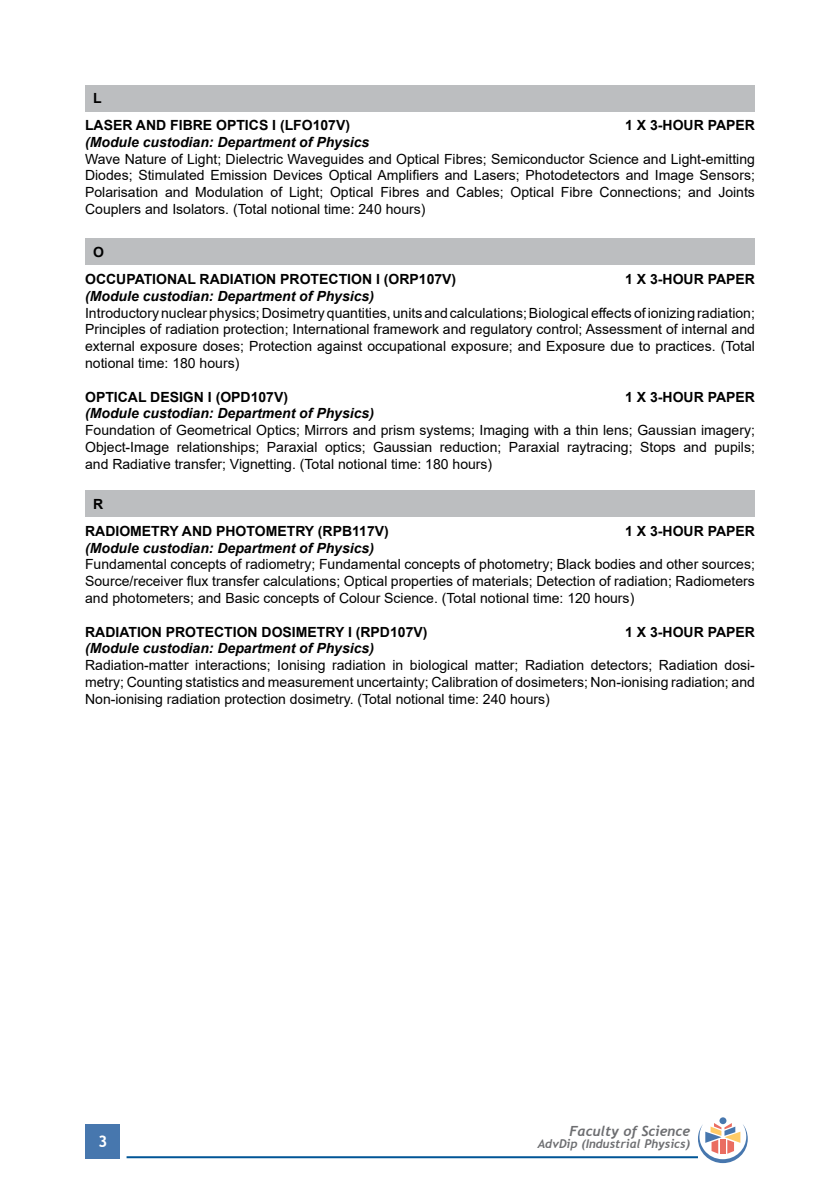
<style>
.page{position:relative;width:840px;height:1191px;background:#fff}
.page>*{position:absolute;margin:0;border:0;box-sizing:border-box;transform-origin:0 0}
.t1{font:700 16px "Trebuchet MS";color:#fff}
.t2{font:14px/16.8px "Arial";color:#000;text-align:justify}
.t3{font:700 14px/26.8px "Arial";color:#000}
.t4{font:italic 700 14px "Arial";color:#000}
.t5{font:italic 700 14px "Trebuchet";color:#6d6e71}
.t6{font:italic 700 12px "Trebuchet";color:#6d6e71}
</style>
<div class="page">
<div style="left:86px;top:1124px;width:34px;height:34px;background:#4777ae"></div>
<hr style="left:126px;top:1156px;width:571px;height:2px;background:#005596">
<div style="left:719px;top:1117px;width:7px;height:7px;background:#4777ae;border-radius:50%"></div>
<svg style="left:697px;top:1123px;width:50px;height:40px"></svg>
<div style="left:85px;top:85px;width:669px;height:26px;background:#bcbec0"></div>
<div style="left:85px;top:239px;width:669px;height:26px;background:#bcbec0"></div>
<div style="left:85px;top:491px;width:669px;height:26px;background:#bcbec0"></div>
<p class="t3" style="left:85px;top:85px;width:266px;text-indent:8px">L<br>LASER AND FIBRE OPTICS I (LFO107V)</p>
<p class="t3" style="left:624px;top:112px;width:131px">1 X 3-HOUR PAPER</p>
<p class="t4" style="left:85px;top:133px;width:285px">(Module custodian: Department of Physics</p>
<p class="t2" style="left:85px;top:150px;width:671px">Wave Nature of Light; Dielectric Waveguides and Optical Fibres; Semiconductor Science and Light-emitting Diodes; Stimulated Emission Devices Optical Amplifiers and Lasers; Photodetectors and Image Sensors; Polarisation and Modulation of Light; Optical Fibres and Cables; Optical Fibre Connections; and Joints Couplers and Isolators. (Total notional time: 240 hours)</p>
<p class="t3" style="left:85px;top:239px;width:372px;text-indent:8px">O<br>OCCUPATIONAL RADIATION PROTECTION I (ORP107V)</p>
<p class="t3" style="left:624px;top:266px;width:131px">1 X 3-HOUR PAPER</p>
<p class="t4" style="left:85px;top:286px;width:290px">(Module custodian: Department of Physics)</p>
<p class="t2" style="left:85px;top:304px;width:671px">Introductory nuclear physics; Dosimetry quantities, units and calculations; Biological effects of ionizing radiation; Principles of radiation protection; International framework and regulatory control; Assessment of internal and external exposure doses; Protection against occupational exposure; and Exposure due to practices. (Total notional time: 180 hours)</p>
<p class="t3" style="left:85px;top:383px;width:204px">OPTICAL DESIGN I (OPD107V)</p>
<p class="t3" style="left:624px;top:383px;width:131px">1 X 3-HOUR PAPER</p>
<p class="t4" style="left:85px;top:404px;width:290px">(Module custodian: Department of Physics)</p>
<p class="t2" style="left:85px;top:422px;width:671px">Foundation of Geometrical Optics; Mirrors and prism systems; Imaging with a thin lens; Gaussian imagery; Object-Image relationships; Paraxial optics; Gaussian reduction; Paraxial raytracing; Stops and pupils; and Radiative transfer; Vignetting. (Total notional time: 180 hours)</p>
<p class="t3" style="left:85px;top:491px;width:305px;text-indent:8px">R<br>RADIOMETRY AND PHOTOMETRY (RPB117V)</p>
<p class="t3" style="left:624px;top:517px;width:131px">1 X 3-HOUR PAPER</p>
<p class="t4" style="left:85px;top:538px;width:290px">(Module custodian: Department of Physics)</p>
<p class="t2" style="left:85px;top:556px;width:671px">Fundamental concepts of radiometry; Fundamental concepts of photometry; Black bodies and other sources; Source/receiver flux transfer calculations; Optical properties of materials; Detection of radiation; Radiometers and photometers; and Basic concepts of Colour Science. (Total notional time: 120 hours)</p>
<p class="t3" style="left:85px;top:618px;width:343px">RADIATION PROTECTION DOSIMETRY I (RPD107V)</p>
<p class="t3" style="left:624px;top:618px;width:131px">1 X 3-HOUR PAPER</p>
<p class="t4" style="left:85px;top:639px;width:290px">(Module custodian: Department of Physics)</p>
<p class="t2" style="left:85px;top:657px;width:671px">Radiation-matter interactions; Ionising radiation in biological matter; Radiation detectors; Radiation dosi&shy;metry; Counting statistics and measurement uncertainty; Calibration of dosimeters; Non-ionising radiation; and Non-ionising radiation protection dosimetry. (Total notional time: 240 hours)</p>
<p class="t1" style="left:98px;top:1131px;width:11px">3</p>
<p class="t5" style="left:569px;top:1121px;width:122px">Faculty of Science</p>
<p class="t6" style="left:537px;top:1135px;width:154px">AdvDip (Industrial Physics)</p>
</div>
